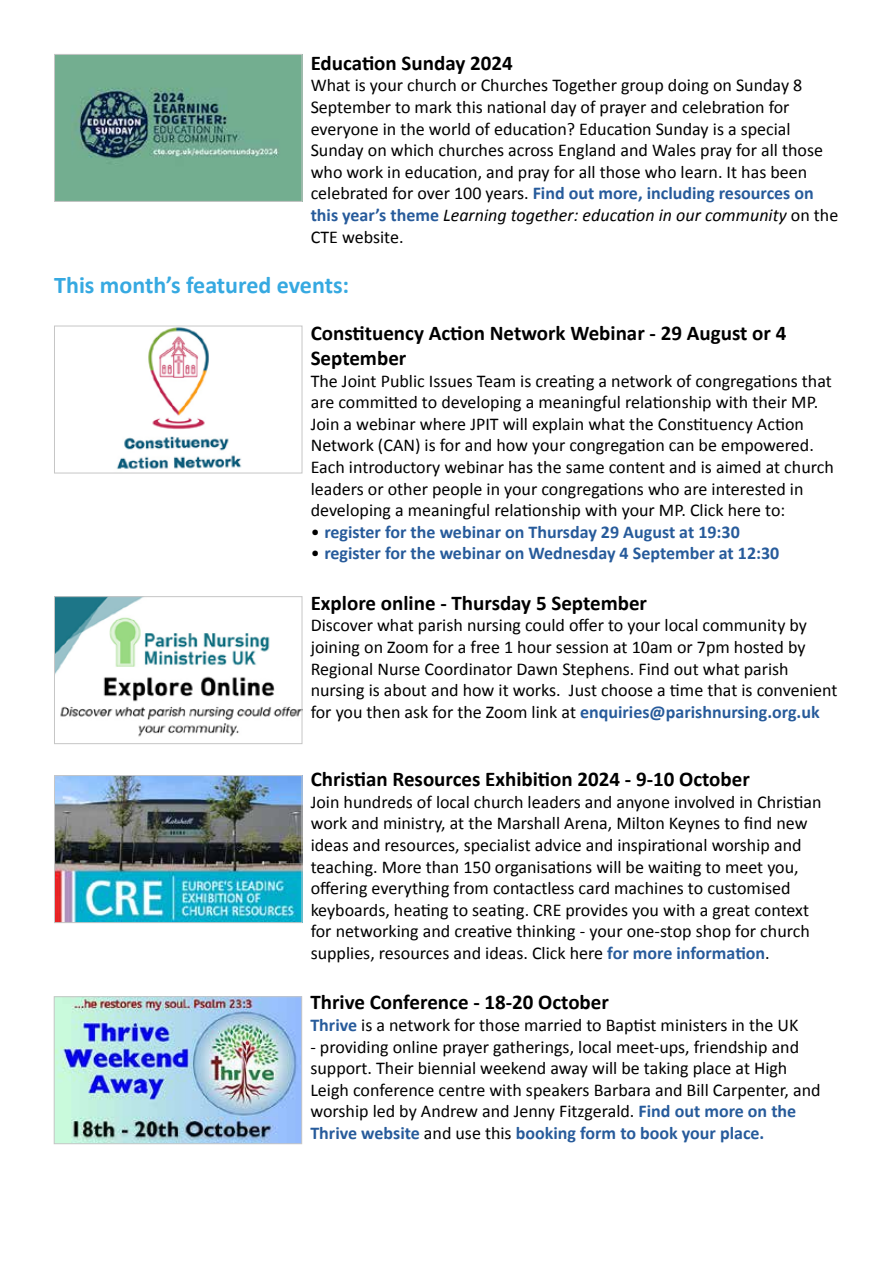
<style>
.page{position:relative;width:893px;height:1263px;background:#fff}
.page>*{position:absolute;margin:0;border:0;box-sizing:border-box;transform-origin:0 0}
.t1{font:700 24px "Calibri";color:#36a9e1}
.t2{font:700 21px/25.2px "Calibri";color:#000}
.t3{font:18px/21.6px "Calibri";color:#000}
.t4{font:700 18px "Calibri";color:#275b9b}
.s1{font-weight:700;color:#275b9b}
.s2{font-style:italic}
.s3{font-weight:400;color:#000}
</style>
<div class="page">
<img style="left:116px;top:328px;width:126px;height:141px">
<div style="left:54px;top:326px;width:248px;height:147px;border:1px solid #c6c6c6"></div>
<img style="left:56px;top:777px;width:244px;height:144px">
<div style="left:54px;top:775px;width:248px;height:148px;border:1px solid #c6c6c6"></div>
<img style="left:56px;top:998px;width:244px;height:144px">
<div style="left:54px;top:996px;width:248px;height:148px;border:1px solid #c6c6c6"></div>
<img style="left:56px;top:598px;width:244px;height:139px">
<div style="left:54px;top:596px;width:248px;height:148px;border:1px solid #c6c6c6"></div>
<img style="left:56px;top:56px;width:244px;height:144px">
<div style="left:54px;top:54px;width:248px;height:148px;border:1px solid #c6c6c6"></div>
<p class="t2" style="left:311px;top:49px;width:203px">Education Sunday 2024</p>
<p class="t3" style="left:311px;top:74px;width:529px">What is your church or Churches Together group doing on Sunday 8<br>September to mark this national day of prayer and celebration for everyone in the world of education? Education Sunday is a special Sunday on which churches across England and Wales pray for all those who work in education, and pray for all those who learn. It has been celebrated for over 100 years. <span class="s1">Find out more, including resources on this year’s theme</span> <span class="s2">Learning together: education in our community</span> on the CTE website.</p>
<h1 class="t1" style="left:54px;top:268px;width:296px">This month’s featured events:</h1>
<p class="t2" style="left:311px;top:319px;width:477px">Constituency Action Network Webinar - 29 August or 4<br>September</p>
<p class="t3" style="left:311px;top:369px;width:525px">The Joint Public Issues Team is creating a network of congregations that are committed to developing a meaningful relationship with their MP.<br>Join a webinar where JPIT will explain what the Constituency Action Network (CAN) is for and how your congregation can be empowered.<br>Each introductory webinar has the same content and is aimed at church leaders or other people in your congregations who are interested in developing a meaningful relationship with your MP. Click here to:</p>
<p class="t4" style="left:311px;top:519px;width:431px"><span class="s3">•</span> register for the webinar on Thursday 29 August at 19:30</p>
<p class="t4" style="left:311px;top:541px;width:470px"><span class="s3">•</span> register for the webinar on Wednesday 4 September at 12:30</p>
<p class="t2" style="left:311px;top:589px;width:338px">Explore online - Thursday 5 September</p>
<p class="t3" style="left:311px;top:614px;width:528px">Discover what parish nursing could offer to your local community by joining on Zoom for a free 1 hour session at 10am or 7pm hosted by Regional Nurse Coordinator Dawn Stephens. Find out what parish nursing is about and how it works. Just choose a time that is convenient for you then ask for the Zoom link at <span class="s1">enquiries@parishnursing.org.uk</span></p>
<p class="t2" style="left:311px;top:766px;width:441px">Christian Resources Exhibition 2024 - 9-10 October</p>
<p class="t3" style="left:311px;top:790px;width:512px">Join hundreds of local church leaders and anyone involved in Christian work and ministry, at the Marshall Arena, Milton Keynes to find new ideas and resources, specialist advice and inspirational worship and teaching. More than 150 organisations will be waiting to meet you, offering everything from contactless card machines to customised keyboards, heating to seating. CRE provides you with a great context for networking and creative thinking - your one-stop shop for church supplies, resources and ideas. Click here <span class="s1">for more information</span>.</p>
<p class="t2" style="left:310px;top:989px;width:300px">Thrive Conference - 18-20 October</p>
<p class="t3" style="left:310px;top:1014px;width:490px"><span class="s1">Thrive</span> is a network for those married to Baptist ministers in the UK</p>
<p class="t3" style="left:310px;top:1035px;width:512px">- providing online prayer gatherings, local meet-ups, friendship and support. Their biennial weekend away will be taking place at High Leigh conference centre with speakers Barbara and Bill Carpenter, and worship led by Andrew and Jenny Fitzgerald. <span class="s1">Find out more on the Thrive website</span> and use this <span class="s1">booking form to book your place.</span></p>
</div>
